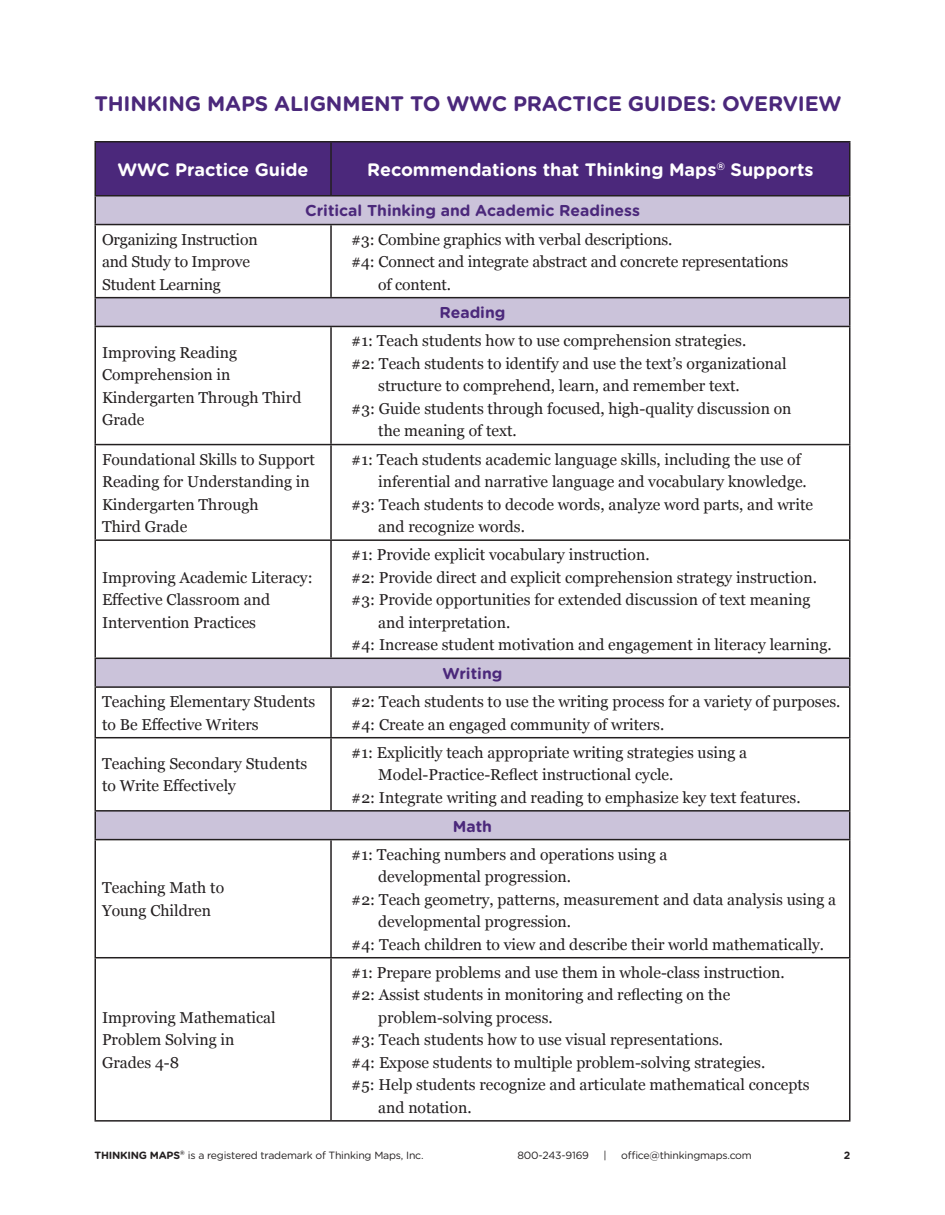
<style>
.page{position:relative;width:945px;height:1215px;background:#fff}
.page>*{position:absolute;margin:0;border:0;box-sizing:border-box;transform-origin:0 0}
.t1{font:700 21px "Gotham Rounded";letter-spacing:-.01em;color:#4b287b}
.t2{font:700 18px "Gotham Rounded";color:#fff}
.t3{font:15.75px/22.5px "Georgia";color:#231f20}
.t4{font:700 15.75px "Gotham Rounded";color:#4b287b}
.t5{font:10.5px "Gotham Rounded";letter-spacing:-.02em;color:#231f20}
.t6{font:700 10.5px "Gotham Rounded";color:#231f20}
.s1{font-weight:700}
</style>
<div class="page">
<svg style="left:96px;top:225px;width:753px;height:614px"></svg>
<hr style="left:94px;top:141px;width:237px;height:1px;background:#231f20">
<hr style="left:94px;top:142px;width:2px;height:53px;background:#231f20">
<hr style="left:331px;top:141px;width:519px;height:1px;background:#231f20">
<hr style="left:94px;top:195px;width:237px;height:1px;background:#231f20">
<hr style="left:94px;top:196px;width:2px;height:28px;background:#231f20">
<svg style="left:95px;top:142px;width:755px;height:82px;background:#735a97"></svg>
<hr style="left:94px;top:224px;width:237px;height:1px;background:#231f20">
<hr style="left:94px;top:225px;width:2px;height:72px;background:#231f20">
<hr style="left:331px;top:224px;width:519px;height:1px;background:#231f20">
<hr style="left:330px;top:225px;width:2px;height:72px;background:#231f20">
<hr style="left:849px;top:225px;width:1px;height:72px;background:#231f20">
<hr style="left:94px;top:297px;width:237px;height:1px;background:#231f20">
<hr style="left:94px;top:298px;width:2px;height:28px;background:#231f20">
<hr style="left:331px;top:297px;width:519px;height:1px;background:#231f20">
<svg style="left:849px;top:298px;width:1px;height:28px"></svg>
<hr style="left:94px;top:326px;width:237px;height:1px;background:#231f20">
<hr style="left:94px;top:327px;width:2px;height:117px;background:#231f20">
<hr style="left:331px;top:326px;width:519px;height:1px;background:#231f20">
<hr style="left:330px;top:327px;width:2px;height:117px;background:#231f20">
<hr style="left:849px;top:327px;width:1px;height:117px;background:#231f20">
<hr style="left:94px;top:444px;width:237px;height:1px;background:#231f20">
<hr style="left:94px;top:445px;width:2px;height:94px;background:#231f20">
<hr style="left:331px;top:444px;width:519px;height:1px;background:#231f20">
<hr style="left:330px;top:445px;width:2px;height:94px;background:#231f20">
<hr style="left:849px;top:445px;width:1px;height:94px;background:#231f20">
<hr style="left:94px;top:539px;width:237px;height:2px;background:#231f20">
<hr style="left:94px;top:541px;width:2px;height:117px;background:#231f20">
<hr style="left:331px;top:539px;width:519px;height:2px;background:#231f20">
<hr style="left:330px;top:541px;width:2px;height:117px;background:#231f20">
<hr style="left:849px;top:541px;width:1px;height:117px;background:#231f20">
<hr style="left:94px;top:658px;width:237px;height:1px;background:#231f20">
<hr style="left:94px;top:659px;width:2px;height:27px;background:#231f20">
<hr style="left:331px;top:658px;width:519px;height:1px;background:#231f20">
<svg style="left:849px;top:659px;width:1px;height:27px"></svg>
<hr style="left:94px;top:686px;width:237px;height:2px;background:#231f20">
<hr style="left:94px;top:688px;width:2px;height:49px;background:#231f20">
<hr style="left:331px;top:686px;width:519px;height:2px;background:#231f20">
<hr style="left:330px;top:688px;width:2px;height:49px;background:#231f20">
<hr style="left:849px;top:688px;width:1px;height:49px;background:#231f20">
<hr style="left:94px;top:737px;width:237px;height:1px;background:#231f20">
<hr style="left:94px;top:738px;width:2px;height:72px;background:#231f20">
<hr style="left:331px;top:737px;width:519px;height:1px;background:#231f20">
<hr style="left:330px;top:738px;width:2px;height:72px;background:#231f20">
<hr style="left:849px;top:738px;width:1px;height:72px;background:#231f20">
<hr style="left:94px;top:810px;width:237px;height:2px;background:#231f20">
<hr style="left:94px;top:812px;width:2px;height:27px;background:#231f20">
<hr style="left:331px;top:810px;width:519px;height:2px;background:#231f20">
<svg style="left:849px;top:812px;width:1px;height:27px"></svg>
<hr style="left:94px;top:839px;width:237px;height:1px;background:#231f20">
<hr style="left:94px;top:840px;width:2px;height:117px;background:#231f20">
<hr style="left:331px;top:839px;width:519px;height:1px;background:#231f20">
<hr style="left:330px;top:840px;width:2px;height:117px;background:#231f20">
<hr style="left:849px;top:840px;width:1px;height:117px;background:#231f20">
<hr style="left:94px;top:957px;width:237px;height:1px;background:#231f20">
<hr style="left:94px;top:958px;width:2px;height:162px;background:#231f20">
<hr style="left:331px;top:957px;width:519px;height:1px;background:#231f20">
<hr style="left:330px;top:958px;width:2px;height:162px;background:#231f20">
<hr style="left:849px;top:958px;width:1px;height:162px;background:#231f20">
<hr style="left:94px;top:1120px;width:237px;height:2px;background:#231f20">
<hr style="left:331px;top:1120px;width:519px;height:2px;background:#231f20">
<p class="t1" style="left:94px;top:88px;width:749px">THINKING MAPS ALIGNMENT TO WWC PRACTICE GUIDES: OVERVIEW</p>
<p class="t2" style="left:118px;top:156px;width:192px">WWC Practice Guide</p>
<p class="t2" style="left:367px;top:156px;width:448px">Recommendations that Thinking Maps<sup>®</sup> Supports</p>
<p class="t4" style="left:305px;top:199px;width:336px">Critical Thinking and Academic Readiness</p>
<p class="t3" style="left:102px;top:227px;width:157px">Organizing Instruction and Study to Improve<br>Student Learning</p>
<p class="t3" style="left:351px;top:227px;width:323px">#3: Combine graphics with verbal descriptions.</p>
<p class="t3" style="left:351px;top:250px;width:439px">#4: Connect and integrate abstract and concrete representations</p>
<p class="t3" style="left:378px;top:272px;width:74px">of content.</p>
<p class="t4" style="left:439px;top:301px;width:68px">Reading</p>
<p class="t3" style="left:102px;top:340px;width:201px">Improving Reading<br>Comprehension in<br>Kindergarten Through Third<br>Grade</p>
<p class="t3" style="left:351px;top:329px;width:396px">#1: Teach students how to use comprehension strategies.</p>
<p class="t3" style="left:351px;top:352px;width:437px">#2: Teach students to identify and use the text’s organizational</p>
<p class="t3" style="left:378px;top:374px;width:363px">structure to comprehend, learn, and remember text.</p>
<p class="t3" style="left:351px;top:397px;width:442px">#3: Guide students through focused, high-quality discussion on</p>
<p class="t3" style="left:378px;top:419px;width:140px">the meaning of text.</p>
<p class="t3" style="left:102px;top:447px;width:214px">Foundational Skills to Support<br>Reading for Understanding in<br>Kindergarten Through<br>Third Grade</p>
<p class="t3" style="left:351px;top:447px;width:451px">#1: Teach students academic language skills, including the use of</p>
<p class="t3" style="left:378px;top:470px;width:430px">inferential and narrative language and vocabulary knowledge.</p>
<p class="t3" style="left:351px;top:492px;width:463px">#3: Teach students to decode words, analyze word parts, and write</p>
<p class="t3" style="left:378px;top:515px;width:148px">and recognize words.</p>
<p class="t3" style="left:102px;top:565px;width:212px">Improving Academic Literacy:<br>Effective Classroom and<br>Intervention Practices</p>
<p class="t3" style="left:351px;top:543px;width:300px">#1: Provide explicit vocabulary instruction.</p>
<p class="t3" style="left:351px;top:565px;width:467px">#2: Provide direct and explicit comprehension strategy instruction.</p>
<p class="t3" style="left:351px;top:588px;width:461px">#3: Provide opportunities for extended discussion of text meaning</p>
<p class="t3" style="left:378px;top:610px;width:134px">and interpretation.</p>
<p class="t3" style="left:351px;top:633px;width:482px">#4: Increase student motivation and engagement in literacy learning.</p>
<p class="t4" style="left:443px;top:662px;width:61px">Writing</p>
<p class="t3" style="left:102px;top:690px;width:215px">Teaching Elementary Students to Be Effective Writers</p>
<p class="t3" style="left:351px;top:690px;width:491px">#2: Teach students to use the writing process for a variety of purposes.</p>
<p class="t3" style="left:351px;top:712px;width:315px">#4: Create an engaged community of writers.</p>
<p class="t3" style="left:102px;top:752px;width:207px">Teaching Secondary Students to Write Effectively</p>
<p class="t3" style="left:102px;top:876px;width:124px">Teaching Math to</p>
<p class="t3" style="left:102px;top:899px;width:111px">Young Children</p>
<p class="t3" style="left:102px;top:1005px;width:175px">Improving Mathematical<br>Problem Solving in</p>
<p class="t3" style="left:102px;top:1050px;width:79px">Grades 4-8</p>
<p class="t3" style="left:351px;top:740px;width:397px">#1: Explicitly teach appropriate writing strategies using a</p>
<p class="t3" style="left:378px;top:763px;width:297px">Model-Practice-Reflect instructional cycle.</p>
<p class="t3" style="left:351px;top:785px;width:451px">#2: Integrate writing and reading to emphasize key text features.</p>
<p class="t4" style="left:453px;top:814px;width:41px">Math</p>
<p class="t3" style="left:351px;top:842px;width:318px">#1: Teaching numbers and operations using a</p>
<p class="t3" style="left:378px;top:865px;width:194px">developmental progression.</p>
<p class="t3" style="left:351px;top:887px;width:486px">#2: Teach geometry, patterns, measurement and data analysis using a</p>
<p class="t3" style="left:378px;top:910px;width:194px">developmental progression.</p>
<p class="t3" style="left:351px;top:932px;width:474px">#4: Teach children to view and describe their world mathematically.</p>
<p class="t3" style="left:351px;top:960px;width:435px">#1: Prepare problems and use them in whole-class instruction.</p>
<p class="t3" style="left:351px;top:983px;width:381px">#2: Assist students in monitoring and reflecting on the</p>
<p class="t3" style="left:378px;top:1005px;width:176px">problem-solving process.</p>
<p class="t3" style="left:351px;top:1028px;width:373px">#3: Teach students how to use visual representations.</p>
<p class="t3" style="left:351px;top:1050px;width:416px">#4: Expose students to multiple problem-solving strategies.</p>
<p class="t3" style="left:351px;top:1073px;width:460px">#5: Help students recognize and articulate mathematical concepts</p>
<p class="t3" style="left:378px;top:1095px;width:95px">and notation.</p>
<p class="t5" style="left:518px;top:1148px;width:73px">800-243-9169</p>
<p class="t5" style="left:603px;top:1148px;width:5px">|</p>
<p class="t5" style="left:621px;top:1148px;width:132px">office@thinkingmaps.com</p>
<p class="t5" style="left:94px;top:1148px;width:331px"><span class="s1">THINKING MAPS</span><sup>®</sup> is a registered trademark of Thinking Maps, Inc.</p>
<p class="t6" style="left:844px;top:1147px;width:8px">2</p>
</div>
